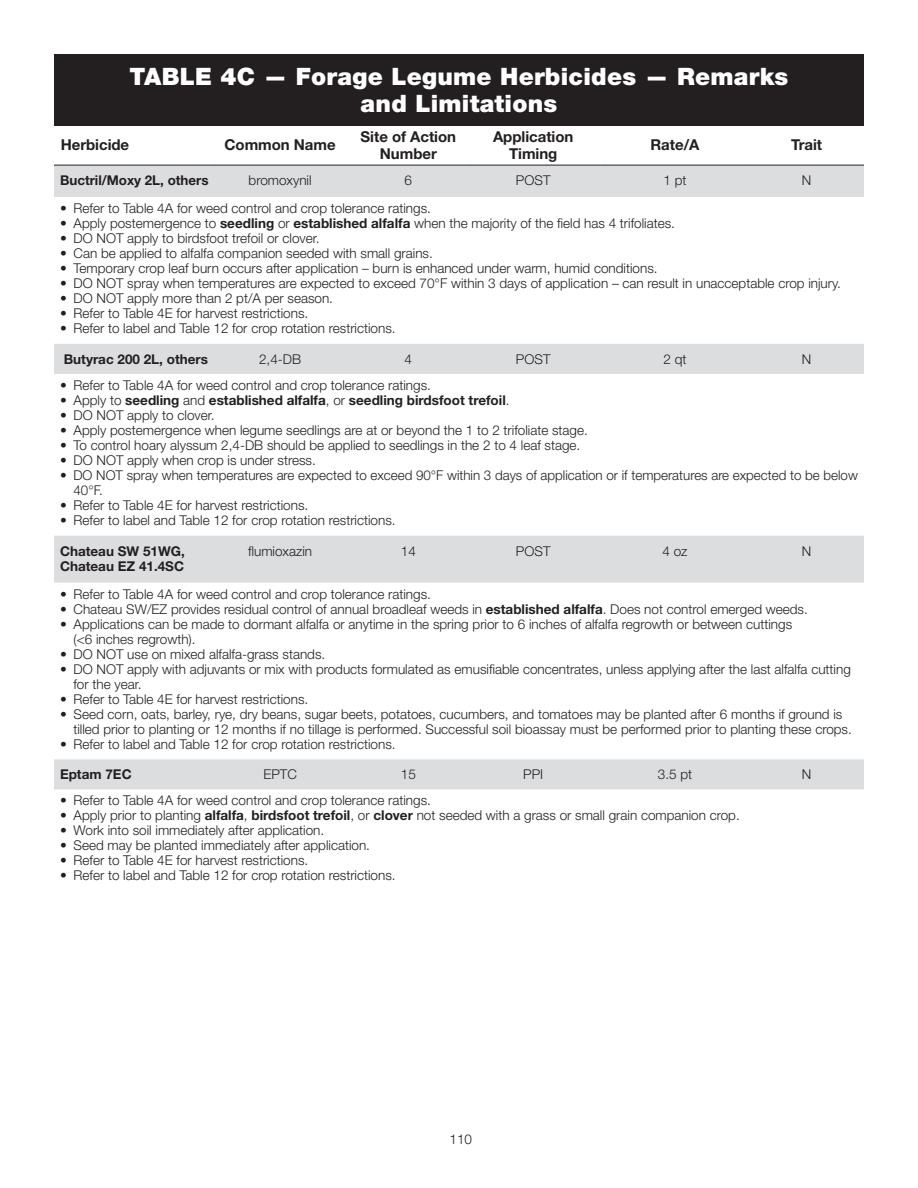
<style>
.page{position:relative;width:918px;height:1188px;background:#fff}
.page>*{position:absolute;margin:0;border:0;box-sizing:border-box;transform-origin:0 0}
.Table_H1{font:900 24px/27px "Helvetica Neue LT Std";letter-spacing:.01em;color:#fff;text-align:center}
.Table_H2{font:700 15px/16.5px "Helvetica Neue LT Std";letter-spacing:-.005em;color:#231f20;text-align:center}
.Table_body_CENTER{font:300 13.5px/15px "Helvetica Neue LT Std";color:#231f20}
.Table_body_CENTER-2{font:700 13.5px/15px "Helvetica Neue LT Std";color:#231f20}
.s1{font-weight:700}
.s2{font-weight:300}
</style>
<div class="page">
<div style="left:54px;top:54px;width:810px;height:71px;background:#231f20"></div>
<svg style="left:54px;top:166px;width:810px;height:623px"></svg>
<hr style="left:54px;top:165px;width:155px;height:1px;background:#231f20">
<hr style="left:209px;top:165px;width:142px;height:1px;background:#231f20">
<hr style="left:351px;top:165px;width:115px;height:1px;background:#231f20">
<hr style="left:466px;top:165px;width:135px;height:1px;background:#231f20">
<hr style="left:601px;top:165px;width:148px;height:1px;background:#231f20">
<hr style="left:749px;top:165px;width:115px;height:1px;background:#231f20">
<p class="Table_H1" style="left:130px;top:62px;width:660px">TABLE 4C — Forage Legume Herbicides — Remarks and Limitations</p>
<p class="Table_H2" style="left:61px;top:137px;width:70px">Herbicide</p>
<p class="Table_H2" style="left:225px;top:137px;width:113px">Common Name</p>
<p class="Table_H2" style="left:361px;top:128px;width:97px">Site of Action<br>Number</p>
<p class="Table_H2" style="left:493px;top:128px;width:82px">Application<br>Timing</p>
<p class="Table_H2" style="left:651px;top:137px;width:50px">Rate/A</p>
<p class="Table_H2" style="left:791px;top:137px;width:33px">Trait</p>
<p class="Table_body_CENTER-2" style="left:60px;top:172px;width:150px">Buctril/Moxy 2L, others</p>
<p class="Table_body_CENTER" style="left:249px;top:172px;width:65px">bromoxynil</p>
<p class="Table_body_CENTER" style="left:405px;top:172px;width:9px">6</p>
<p class="Table_body_CENTER" style="left:516px;top:172px;width:36px">POST</p>
<p class="Table_body_CENTER" style="left:663px;top:172px;width:25px">1 pt</p>
<p class="Table_body_CENTER" style="left:802px;top:172px;width:11px">N</p>
<p class="Table_body_CENTER" style="left:60px;top:200px;width:370px">• Refer to Table 4A for weed control and crop tolerance ratings.</p>
<p class="Table_body_CENTER" style="left:60px;top:215px;width:614px">• Apply postemergence to <span class="s1">seedling</span> or <span class="s1">established alfalfa</span> when the majority of the field has 4 trifoliates.</p>
<p class="Table_body_CENTER" style="left:60px;top:230px;width:259px">• DO NOT apply to birdsfoot trefoil or clover.</p>
<p class="Table_body_CENTER" style="left:60px;top:245px;width:372px">• Can be applied to alfalfa companion seeded with small grains.</p>
<p class="Table_body_CENTER" style="left:60px;top:260px;width:597px">• Temporary crop leaf burn occurs after application – burn is enhanced under warm, humid conditions.</p>
<p class="Table_body_CENTER" style="left:60px;top:275px;width:780px">• DO NOT spray when temperatures are expected to exceed 70°F within 3 days of application – can result in unacceptable crop injury.</p>
<p class="Table_body_CENTER" style="left:60px;top:290px;width:272px">• DO NOT apply more than 2 pt/A per season.</p>
<p class="Table_body_CENTER" style="left:60px;top:305px;width:247px">• Refer to Table 4E for harvest restrictions.</p>
<p class="Table_body_CENTER" style="left:60px;top:320px;width:335px">• Refer to label and Table 12 for crop rotation restrictions.</p>
<p class="Table_body_CENTER-2" style="left:64px;top:351px;width:146px">Butyrac 200 2L, others</p>
<p class="Table_body_CENTER" style="left:259px;top:351px;width:44px">2,4-DB</p>
<p class="Table_body_CENTER" style="left:405px;top:351px;width:9px">4</p>
<p class="Table_body_CENTER" style="left:516px;top:351px;width:36px">POST</p>
<p class="Table_body_CENTER" style="left:663px;top:351px;width:25px">2 qt</p>
<p class="Table_body_CENTER" style="left:802px;top:351px;width:11px">N</p>
<p class="Table_body_CENTER" style="left:60px;top:377px;width:370px">• Refer to Table 4A for weed control and crop tolerance ratings.</p>
<p class="Table_body_CENTER-2" style="left:60px;top:392px;width:448px"><span class="s2">• Apply to</span> seedling <span class="s2">and</span> established alfalfa<span class="s2">, or</span> seedling birdsfoot trefoil<span class="s2">.</span></p>
<p class="Table_body_CENTER" style="left:60px;top:407px;width:154px">• DO NOT apply to clover.</p>
<p class="Table_body_CENTER" style="left:60px;top:422px;width:527px">• Apply postemergence when legume seedlings are at or beyond the 1 to 2 trifoliate stage.</p>
<p class="Table_body_CENTER" style="left:60px;top:437px;width:519px">• To control hoary alyssum 2,4-DB should be applied to seedlings in the 2 to 4 leaf stage.</p>
<p class="Table_body_CENTER" style="left:60px;top:452px;width:255px">• DO NOT apply when crop is under stress.</p>
<p class="Table_body_CENTER" style="left:74px;top:467px;width:786px;text-indent:-14px">• DO NOT spray when temperatures are expected to exceed 90°F within 3 days of application or if temperatures are expected to be below<br>40°F.</p>
<p class="Table_body_CENTER" style="left:60px;top:497px;width:247px">• Refer to Table 4E for harvest restrictions.</p>
<p class="Table_body_CENTER" style="left:60px;top:512px;width:335px">• Refer to label and Table 12 for crop rotation restrictions.</p>
<p class="Table_body_CENTER-2" style="left:60px;top:543px;width:126px">Chateau SW 51WG,<br>Chateau EZ 41.4SC</p>
<p class="Table_body_CENTER" style="left:248px;top:543px;width:65px">flumioxazin</p>
<p class="Table_body_CENTER" style="left:401px;top:543px;width:17px">14</p>
<p class="Table_body_CENTER" style="left:516px;top:543px;width:36px">POST</p>
<p class="Table_body_CENTER" style="left:662px;top:543px;width:27px">4 oz</p>
<p class="Table_body_CENTER" style="left:802px;top:543px;width:11px">N</p>
<p class="Table_body_CENTER" style="left:60px;top:586px;width:370px">• Refer to Table 4A for weed control and crop tolerance ratings.</p>
<p class="Table_body_CENTER" style="left:60px;top:601px;width:747px">• Chateau SW/EZ provides residual control of annual broadleaf weeds in <span class="s1">established alfalfa</span>. Does not control emerged weeds.</p>
<p class="Table_body_CENTER" style="left:74px;top:616px;width:720px;text-indent:-14px">• Applications can be made to dormant alfalfa or anytime in the spring prior to 6 inches of alfalfa regrowth or between cuttings (&lt;6 inches regrowth).</p>
<p class="Table_body_CENTER" style="left:60px;top:646px;width:264px">• DO NOT use on mixed alfalfa-grass stands.</p>
<p class="Table_body_CENTER" style="left:74px;top:661px;width:779px;text-indent:-14px">• DO NOT apply with adjuvants or mix with products formulated as emusifiable concentrates, unless applying after the last alfalfa cutting for the year.</p>
<p class="Table_body_CENTER" style="left:60px;top:691px;width:247px">• Refer to Table 4E for harvest restrictions.</p>
<p class="Table_body_CENTER" style="left:74px;top:706px;width:777px;text-indent:-14px">• Seed corn, oats, barley, rye, dry beans, sugar beets, potatoes, cucumbers, and tomatoes may be planted after 6 months if ground is tilled prior to planting or 12 months if no tillage is performed. Successful soil bioassay must be performed prior to planting these crops.</p>
<p class="Table_body_CENTER" style="left:60px;top:736px;width:335px">• Refer to label and Table 12 for crop rotation restrictions.</p>
<p class="Table_body_CENTER-2" style="left:60px;top:767px;width:73px">Eptam 7EC</p>
<p class="Table_body_CENTER" style="left:263px;top:767px;width:35px">EPTC</p>
<p class="Table_body_CENTER" style="left:401px;top:767px;width:17px">15</p>
<p class="Table_body_CENTER" style="left:523px;top:767px;width:22px">PPI</p>
<p class="Table_body_CENTER" style="left:658px;top:767px;width:36px">3.5 pt</p>
<p class="Table_body_CENTER" style="left:802px;top:767px;width:11px">N</p>
<p class="Table_body_CENTER" style="left:60px;top:793px;width:370px">• Refer to Table 4A for weed control and crop tolerance ratings.</p>
<p class="Table_body_CENTER" style="left:60px;top:808px;width:679px">• Apply prior to planting <span class="s1">alfalfa</span>, <span class="s1">birdsfoot trefoil</span>, or <span class="s1">clover</span> not seeded with a grass or small grain companion crop.</p>
<p class="Table_body_CENTER" style="left:60px;top:823px;width:263px">• Work into soil immediately after application.</p>
<p class="Table_body_CENTER" style="left:60px;top:838px;width:309px">• Seed may be planted immediately after application.</p>
<p class="Table_body_CENTER" style="left:60px;top:853px;width:247px">• Refer to Table 4E for harvest restrictions.</p>
<p class="Table_body_CENTER" style="left:60px;top:868px;width:335px">• Refer to label and Table 12 for crop rotation restrictions.</p>
<p class="Table_body_CENTER" style="left:450px;top:1131px;width:24px">110</p>
</div>
